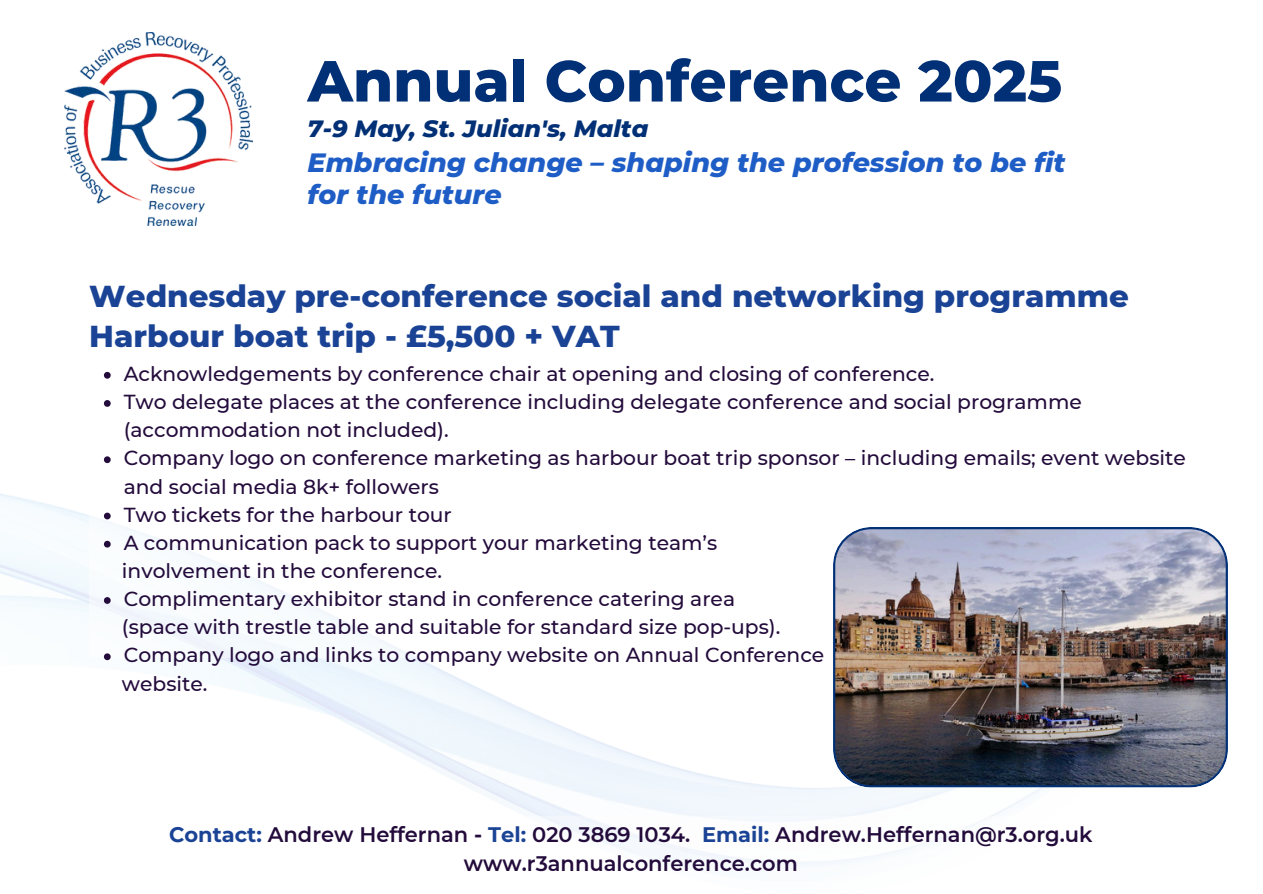
<style>
.page{position:relative;width:1263px;height:894px;background:#fff}
.page>*{position:absolute;margin:0;border:0;box-sizing:border-box;transform-origin:0 0}
.t1{font:800 57.75px "Montserrat";color:#023076}
.t2{font:800 30.9px/39.3px "Montserrat";color:#1a4395}
.t3{font:italic 800 27px/31.5px "Montserrat";color:#1f5dc6}
.t4{font:italic 800 24px "Montserrat";color:#023076}
.t5{font:600 21px/29.2px "Montserrat";color:#230b3b;text-align:center}
.t6{font:500 20.25px/28.2px "Montserrat";color:#230b3b}
.s1{font-weight:700;color:#1a4395}
.s2{font-weight:700}
</style>
<div class="page">
<img style="left:0;top:494px;width:1142px;height:322px">
<div style="left:89px;top:371px;width:1057px;height:286px;background:#fff"></div>
<img style="left:65px;top:33px;width:188px;height:192px">
<img style="left:833px;top:527px;width:395px;height:259px">
<svg style="left:104px;top:372px;width:7px;height:6px"></svg>
<svg style="left:104px;top:400px;width:7px;height:6px"></svg>
<svg style="left:104px;top:456px;width:7px;height:7px"></svg>
<svg style="left:104px;top:512px;width:7px;height:7px"></svg>
<svg style="left:104px;top:540px;width:7px;height:7px"></svg>
<svg style="left:104px;top:597px;width:7px;height:6px"></svg>
<svg style="left:104px;top:653px;width:7px;height:7px"></svg>
<h4 class="t1" style="left:308px;top:46px;width:756px">Annual Conference 2025</h4>
<p class="t4" style="left:308px;top:114px;width:342px">7-9 May, St. Julian's, Malta</p>
<p class="t3" style="left:308px;top:146px;width:760px">Embracing change – shaping the profession to be fit for the future</p>
<p class="t2" style="left:89px;top:276px;width:1041px">Wednesday pre-conference social and networking programme<br>Harbour boat trip - £5,500 + VAT</p>
<p class="t6" style="left:124px;top:359px;width:812px">Acknowledgements by conference chair at opening and closing of conference.</p>
<h1 class="t6" style="left:124px;top:387px;width:960px">Two delegate places at the conference including delegate conference and social programme (accommodation not included).</h1>
<h3 class="t6" style="left:124px;top:444px;width:1064px">Company logo on conference marketing as harbour boat trip sponsor – including emails; event website and social media 8k+ followers</h3>
<p class="t6" style="left:124px;top:500px;width:330px">Two tickets for the harbour tour</p>
<p class="t6" style="left:124px;top:528px;width:595px">A communication pack to support your marketing team’s</p>
<p class="t6" style="left:122px;top:556px;width:322px">involvement in the conference.</p>
<p class="t6" style="left:124px;top:584px;width:613px">Complimentary exhibitor stand in conference catering area</p>
<p class="t6" style="left:122px;top:612px;width:660px">(space with trestle table and suitable for standard size pop-ups).</p>
<p class="t6" style="left:124px;top:640px;width:702px">Company logo and links to company website on Annual Conference</p>
<h4 class="t6" style="left:122px;top:669px;width:87px">website.</h4>
<h4 class="t5" style="left:169px;top:819px;width:925px"><span class="s1">Contact:</span> Andrew Heffernan <span class="s2">-</span> <span class="s1">Tel:</span> 020 3869 1034. <span class="s1">Email:</span> Andrew.Heffernan@r3.org.uk www.r3annualconference.com</h4>
</div>
